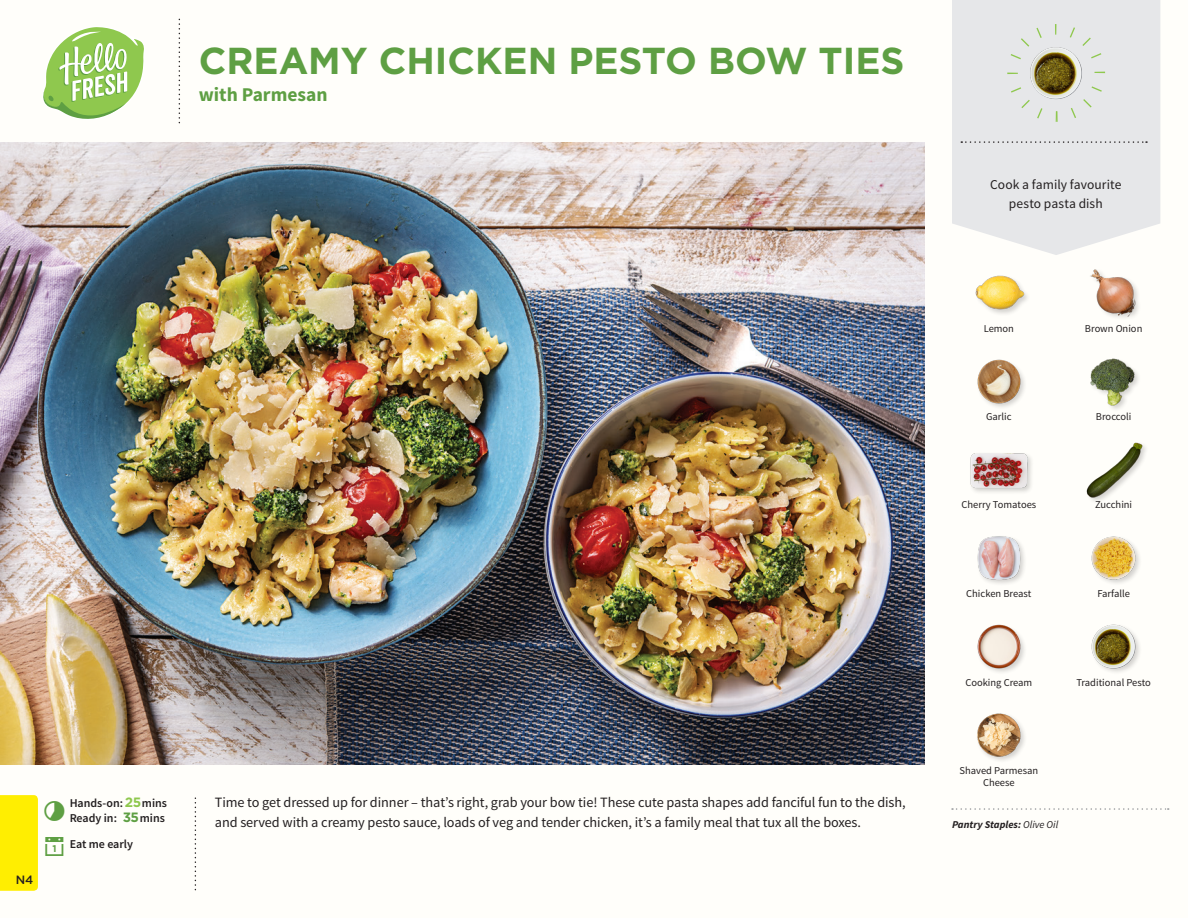
<style>
.page{position:relative;width:1188px;height:918px;background:#fffefa}
.page>*{position:absolute;margin:0;border:0;box-sizing:border-box;transform-origin:0 0}
.T03_AMERICAN{font:700 37.5px "Gotham";color:#5e9f43}
.T03_AMERICAN-2{font:700 19.5px "Source Sans Pro";color:#5e9f43}
._05_Story{font:14.25px/19.5px "Source Sans Pro";letter-spacing:-.005em;color:#231f20}
._02_Hello{font:13.5px/18.9px "Source Sans Pro";letter-spacing:.005em;color:#231f20;text-align:center}
._04_Intro{font:600 12px "Source Sans Pro";color:#231f20}
.T16_ITALIAN{font:500 12px "Gotham";color:#231f20}
._18_FRONT_ingredient{font:10.5px/12px "Source Sans Pro";color:#231f20;text-align:center}
._18_1_Pantry_Item{font:italic 700 10.5px "Source Sans Pro";color:#231f20}
.s1{font-family:"Gotham";font-weight:700;font-size:13.5px;color:#8fc84e}
.s2{font-family:"Gotham";font-weight:700;font-size:13.5px;color:#5e9f43}
.s3{font-weight:400}
</style>
<div class="page">
<img style="left:1091px;top:536px;width:49px;height:47px">
<img style="left:1091px;top:624px;width:49px;height:48px">
<img style="left:977px;top:536px;width:47px;height:48px">
<img style="left:977px;top:624px;width:48px;height:48px">
<img style="left:977px;top:713px;width:48px;height:48px">
<div style="left:1086px;top:442px;width:63px;height:62px;background:#231f20;opacity:.2"></div>
<img style="left:1086px;top:442px;width:56px;height:56px">
<div style="left:969px;top:451px;width:65px;height:44px;background:#231f20;opacity:.2"></div>
<img style="left:970px;top:451px;width:58px;height:44px">
<img style="left:977px;top:359px;width:48px;height:48px">
<img style="left:1090px;top:269px;width:49px;height:49px">
<img style="left:1090px;top:358px;width:48px;height:51px">
<img style="left:975px;top:275px;width:51px;height:39px">
<svg style="left:43px;top:27px;width:101px;height:92px"></svg>
<svg style="left:952px;top:0;width:208px;height:255px;background:#e7e8ea"></svg>
<svg style="left:961px;top:141px;width:186px;height:2px"></svg>
<img style="left:1022px;top:39px;width:69px;height:68px">
<div style="left:1007px;top:24px;width:98px;height:98px;border:11px dashed #8fc84e;border-radius:50%"></div>
<div style="left:0;top:795px;width:38px;height:96px;background:#ffee01"></div>
<img style="left:0;top:142px;width:925px;height:623px">
<svg style="left:952px;top:808px;width:217px;height:2px"></svg>
<p class="T03_AMERICAN" style="left:199px;top:36px;width:707px">CREAMY CHICKEN PESTO BOW TIES</p>
<p class="T03_AMERICAN-2" style="left:199px;top:82px;width:130px">with Parmesan</p>
<p class="T16_ITALIAN" style="left:16px;top:872px;width:19px">N4</p>
<p class="_04_Intro" style="left:70px;top:795px;width:99px">Hands-on: <span class="s1">25</span>mins</p>
<p class="_04_Intro" style="left:70px;top:810px;width:97px">Ready in: <span class="s2">35</span>mins</p>
<p class="_04_Intro" style="left:70px;top:837px;width:65px">Eat me early</p>
<p class="_05_Story" style="left:215px;top:793px;width:692px">Time to get dressed up for dinner – that’s right, grab your bow tie! These cute pasta shapes add fanciful fun to the dish, and served with a creamy pesto sauce, loads of veg and tender chicken, it’s a family meal that tux all the boxes.</p>
<p class="_02_Hello" style="left:990px;top:175px;width:133px">Cook a family favourite pesto pasta dish</p>
<p class="_18_FRONT_ingredient" style="left:984px;top:322px;width:32px">Lemon</p>
<p class="_18_FRONT_ingredient" style="left:1085px;top:322px;width:59px">Brown Onion</p>
<p class="_18_FRONT_ingredient" style="left:986px;top:411px;width:27px">Garlic</p>
<p class="_18_FRONT_ingredient" style="left:1096px;top:411px;width:37px">Broccoli</p>
<p class="_18_FRONT_ingredient" style="left:961px;top:499px;width:76px">Cherry Tomatoes</p>
<p class="_18_FRONT_ingredient" style="left:1095px;top:499px;width:39px">Zucchini</p>
<p class="_18_FRONT_ingredient" style="left:966px;top:587px;width:67px">Chicken Breast</p>
<p class="_18_FRONT_ingredient" style="left:1097px;top:587px;width:34px">Farfalle</p>
<p class="_18_FRONT_ingredient" style="left:965px;top:677px;width:68px">Cooking Cream</p>
<p class="_18_FRONT_ingredient" style="left:1076px;top:677px;width:76px">Traditional Pesto</p>
<p class="_18_FRONT_ingredient" style="left:960px;top:765px;width:80px">Shaved Parmesan<br>Cheese</p>
<p class="_18_1_Pantry_Item" style="left:952px;top:818px;width:108px">Pantry Staples: <span class="s3">Olive Oil</span></p>
</div>
